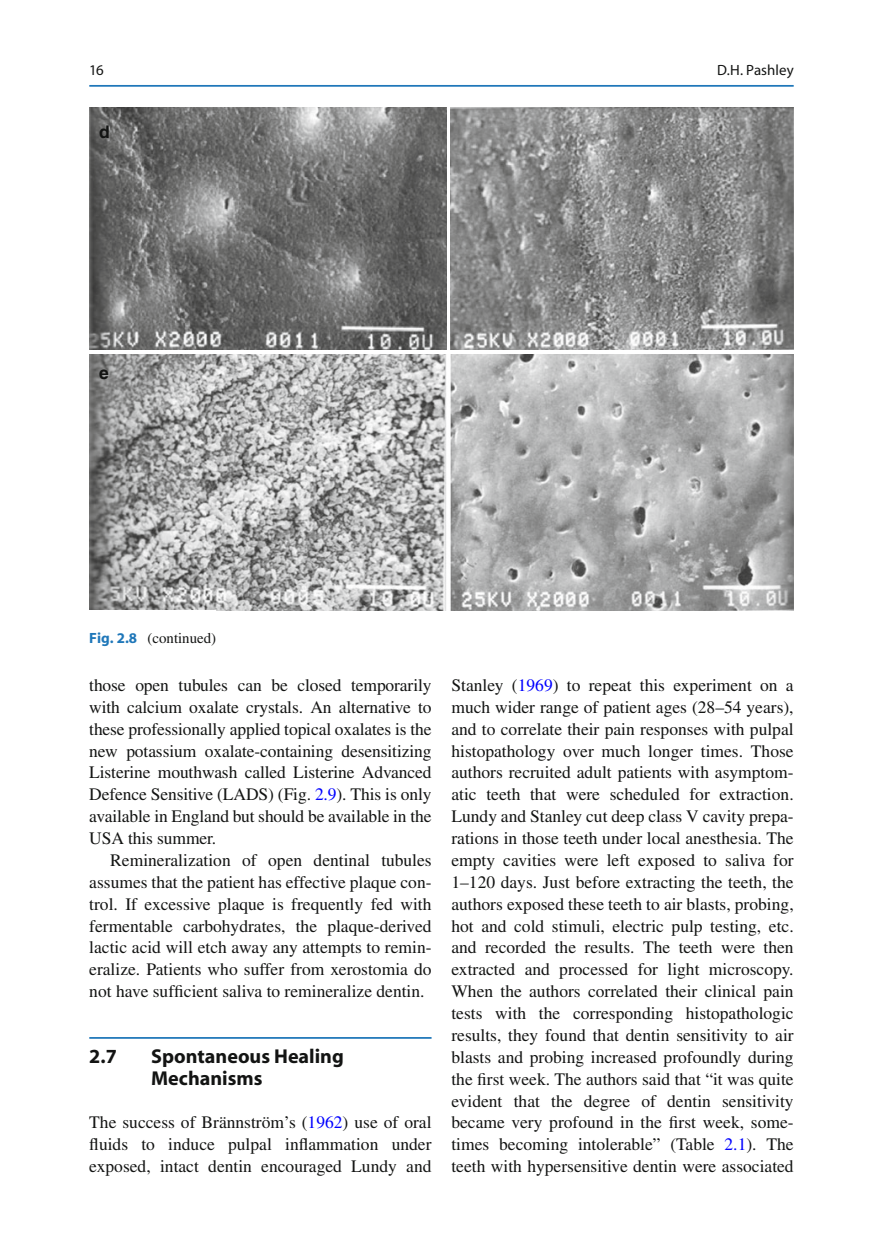
<style>
.page{position:relative;width:883px;height:1260px;background:#fff}
.page>*{position:absolute;margin:0;border:0;box-sizing:border-box;transform-origin:0 0}
.t1{font:700 20.12px/21.9px "Myriad";color:#131413}
.t2{font:17.5px/21.9px "Times";color:#131413;text-align:justify}
.t3{font:700 17.5px "Helvetica";color:#131413}
.t4{font:14.88px "Times";color:#131413}
.t5{font:14.88px "Myriad";letter-spacing:.005em;color:#131413}
.s1{font-family:"Myriad";font-weight:700;color:#1f77b9}
.s2{color:#00f}
</style>
<div class="page">
<hr style="left:89px;top:1037px;width:343px;height:2px;background:#1f77b9">
<img style="left:89px;top:107px;width:357px;height:242px">
<img style="left:89px;top:354px;width:705px;height:257px">
<img style="left:450px;top:107px;width:344px;height:242px">
<div style="left:89px;top:610px;width:127px;height:33px;background:#fff"></div>
<hr style="left:89px;top:85px;width:705px;height:2px;background:#1f77b9">
<p class="t5" style="left:89px;top:64px;width:16px">16</p>
<p class="t3" style="left:99px;top:125px;width:12px">d</p>
<p class="t3" style="left:99px;top:366px;width:11px">e</p>
<p class="t5" style="left:717px;top:64px;width:78px">D.H. Pashley</p>
<p class="t4" style="left:89px;top:633px;width:128px"><span class="s1">Fig. 2.8</span> (continued)</p>
<p class="t2" style="left:89px;top:676px;width:344px">those open tubules can be closed temporarily with calcium oxalate crystals. An alternative to these professionally applied topical oxalates is the new potassium oxalate-containing desensitizing Listerine mouthwash called Listerine Advanced Defence Sensitive (LADS) (Fig. <span class="s2">2.9</span> ). This is only available in England but should be available in the USA this summer.</p>
<p class="t2" style="left:89px;top:851px;width:344px;text-indent:21px">Remineralization of open dentinal tubules assumes that the patient has effective plaque con&shy;trol. If excessive plaque is frequently fed with fermentable carbohydrates, the plaque-derived lactic acid will etch away any attempts to remin&shy;eralize. Patients who suffer from xerostomia do not have sufficient saliva to remineralize dentin.</p>
<p class="t1" style="left:89px;top:1047px;width:29px">2.7</p>
<p class="t1" style="left:151px;top:1047px;width:194px">Spontaneous Healing<br>Mechanisms</p>
<p class="t2" style="left:89px;top:1113px;width:344px">The success of Brännström’s ( <span class="s2">1962</span> ) use of oral fluids to induce pulpal inflammation under exposed, intact dentin encouraged Lundy and</p>
<p class="t2" style="left:451px;top:676px;width:344px">Stanley ( <span class="s2">1969</span> ) to repeat this experiment on a much wider range of patient ages (28–54 years), and to correlate their pain responses with pulpal histopathology over much longer times. Those authors recruited adult patients with asymptom&shy;atic teeth that were scheduled for extraction.<br>Lundy and Stanley cut deep class V cavity prepa&shy;rations in those teeth under local anesthesia. The empty cavities were left exposed to saliva for 1–120 days. Just before extracting the teeth, the authors exposed these teeth to air blasts, probing, hot and cold stimuli, electric pulp testing, etc. and recorded the results. The teeth were then extracted and processed for light microscopy.<br>When the authors correlated their clinical pain tests with the corresponding histopathologic results, they found that dentin sensitivity to air blasts and probing increased profoundly during the first week. The authors said that “it was quite evident that the degree of dentin sensitivity became very profound in the first week, some&shy;times becoming intolerable” (Table <span class="s2">2.1</span> ). The teeth with hypersensitive dentin were associated</p>
</div>
